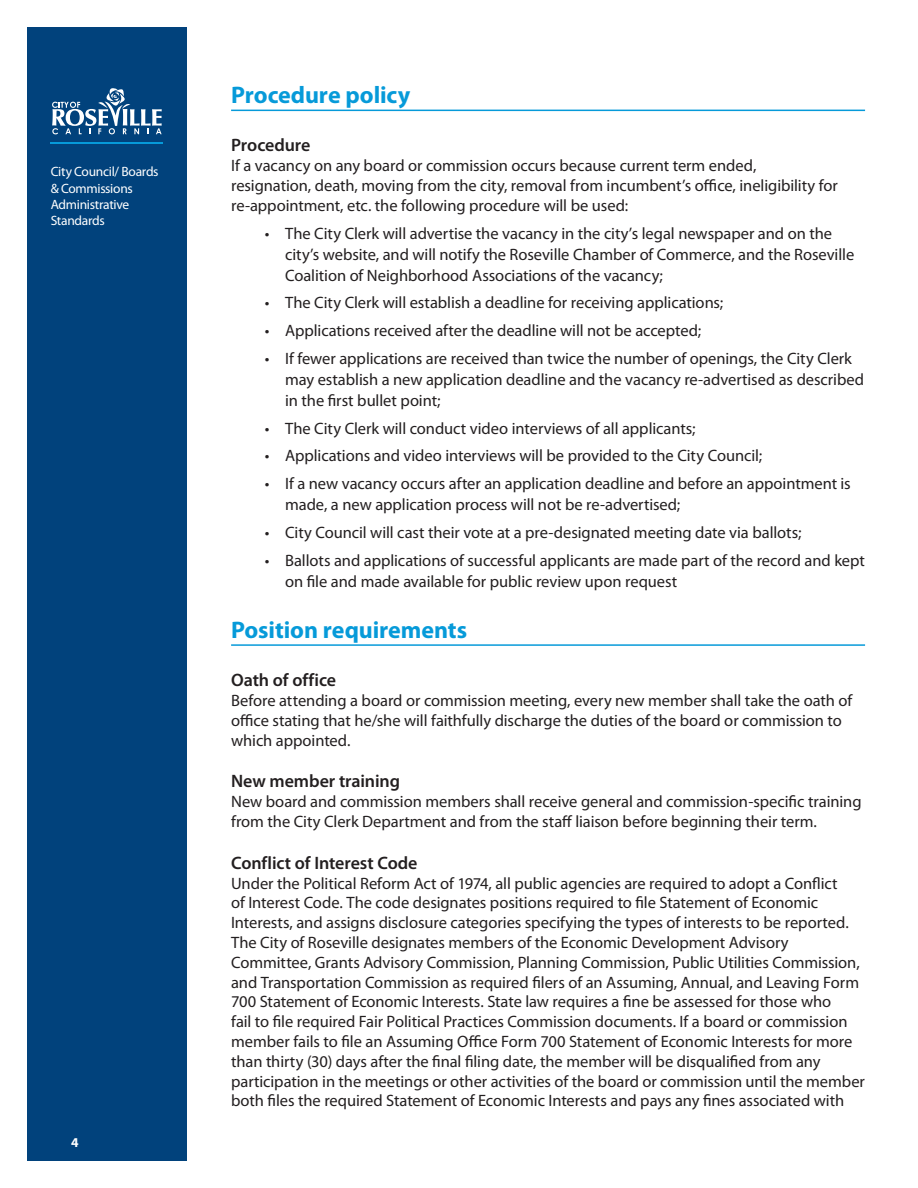
<style>
.page{position:relative;width:918px;height:1188px;background:#fff}
.page>*{position:absolute;margin:0;border:0;box-sizing:border-box;transform-origin:0 0}
.Section_Title_Main{font:700 24px "Myriad Pro";letter-spacing:-.005em;color:#069ad9}
.Subhead_-TOC_ENTRY{font:600 18px "Myriad Pro";letter-spacing:-.005em;color:#231f20}
.BODY{font:16.5px/19.8px "Myriad Pro";letter-spacing:-.005em;color:#231f20}
.t1{font:13.5px/16.2px "Myriad Pro";letter-spacing:-.025em;color:#fff}
.t2{font:700 13.5px "Myriad Pro";color:#fff}
</style>
<div class="page">
<div style="left:27px;top:27px;width:160px;height:1134px;background:#01427c"></div>
<svg style="left:52px;top:88px;width:110px;height:46px"></svg>
<hr style="left:51px;top:142px;width:112px;height:2px;background:#069ad9">
<hr style="left:231px;top:110px;width:634px;height:1px;background:#069ad9">
<hr style="left:231px;top:644px;width:634px;height:2px;background:#069ad9">
<p class="t1" style="left:51px;top:164px;width:109px">City Council/ Boards &amp; Commissions<br>Administrative<br>Standards</p>
<p class="t2" style="left:71px;top:1134px;width:9px">4</p>
<p class="Section_Title_Main" style="left:231px;top:79px;width:181px">Procedure policy</p>
<p class="Subhead_-TOC_ENTRY" style="left:231px;top:134px;width:81px">Procedure</p>
<p class="BODY" style="left:231px;top:156px;width:608px">If a vacancy on any board or commission occurs because current term ended, resignation, death, moving from the city, removal from incumbent’s office, ineligibility for re-appointment, etc. the following procedure will be used:</p>
<p class="BODY" style="left:285px;top:222px;width:571px;line-height:21px;text-indent:-20px">• The City Clerk will advertise the vacancy in the city’s legal newspaper and on the city’s website, and will notify the Roseville Chamber of Commerce, and the Roseville<br>Coalition of Neighborhood Associations of the vacancy;</p>
<p class="BODY" style="left:265px;top:293px;width:460px">• The City Clerk will establish a deadline for receiving applications;</p>
<p class="BODY" style="left:265px;top:320px;width:438px">• Applications received after the deadline will not be accepted;</p>
<p class="BODY" style="left:285px;top:348px;width:581px;line-height:21px;text-indent:-20px">• If fewer applications are received than twice the number of openings, the City Clerk may establish a new application deadline and the vacancy re-advertised as described in the first bullet point;</p>
<p class="BODY" style="left:265px;top:418px;width:432px">• The City Clerk will conduct video interviews of all applicants;</p>
<p class="BODY" style="left:265px;top:446px;width:499px">• Applications and video interviews will be provided to the City Council;</p>
<p class="BODY" style="left:285px;top:473px;width:567px;line-height:21px;text-indent:-20px">• If a new vacancy occurs after an application deadline and before an appointment is made, a new application process will not be re-advertised;</p>
<p class="BODY" style="left:265px;top:522px;width:538px">• City Council will cast their vote at a pre-designated meeting date via ballots;</p>
<p class="BODY" style="left:285px;top:549px;width:581px;line-height:21px;text-indent:-20px">• Ballots and applications of successful applicants are made part of the record and kept on file and made available for public review upon request</p>
<p class="Section_Title_Main" style="left:231px;top:614px;width:238px">Position requirements</p>
<p class="Subhead_-TOC_ENTRY" style="left:231px;top:669px;width:107px">Oath of office</p>
<p class="BODY" style="left:231px;top:690px;width:623px">Before attending a board or commission meeting, every new member shall take the oath of office stating that he/she will faithfully discharge the duties of the board or commission to which appointed.</p>
<p class="Subhead_-TOC_ENTRY" style="left:231px;top:770px;width:170px">New member training</p>
<p class="BODY" style="left:231px;top:792px;width:632px">New board and commission members shall receive general and commission-specific training from the City Clerk Department and from the staff liaison before beginning their term.</p>
<p class="Subhead_-TOC_ENTRY" style="left:231px;top:851px;width:188px">Conflict of Interest Code</p>
<p class="BODY" style="left:231px;top:873px;width:635px">Under the Political Reform Act of 1974, all public agencies are required to adopt a Conflict<br>of Interest Code. The code designates positions required to file Statement of Economic Interests, and assigns disclosure categories specifying the types of interests to be reported.<br>The City of Roseville designates members of the Economic Development Advisory Committee, Grants Advisory Commission, Planning Commission, Public Utilities Commission, and Transportation Commission as required filers of an Assuming, Annual, and Leaving Form 700 Statement of Economic Interests. State law requires a fine be assessed for those who<br>fail to file required Fair Political Practices Commission documents. If a board or commission member fails to file an Assuming Office Form 700 Statement of Economic Interests for more than thirty (30) days after the final filing date, the member will be disqualified from any participation in the meetings or other activities of the board or commission until the member both files the required Statement of Economic Interests and pays any fines associated with</p>
</div>
